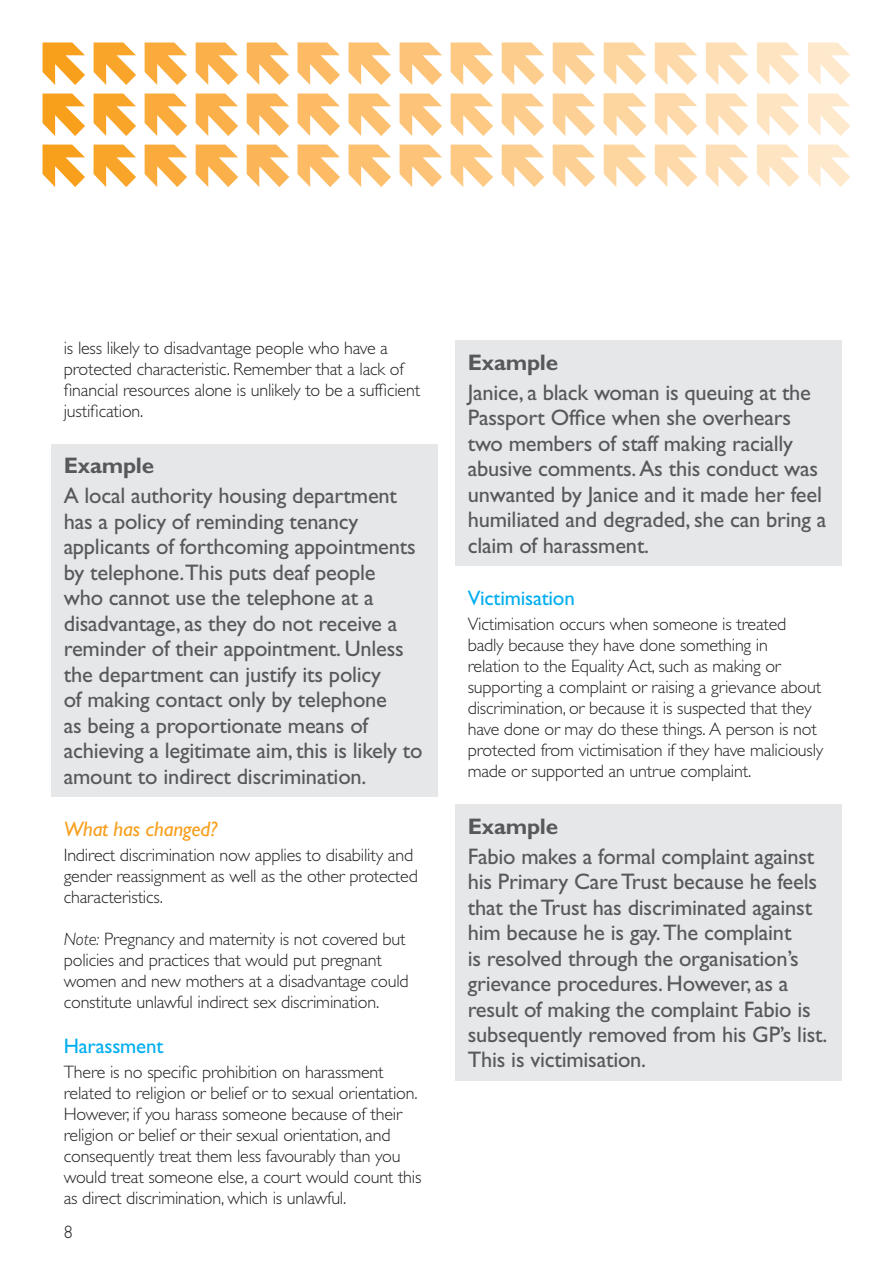
<style>
.page{position:relative;width:893px;height:1263px;background:#fff}
.page>*{position:absolute;margin:0;border:0;box-sizing:border-box;transform-origin:0 0}
.t1{font:22.5px/25.5px "Gill Sans";letter-spacing:-.01em;color:#57585a}
.t2{font:700 22.5px "Gill Sans";letter-spacing:-.01em;color:#57585a}
.t3{font:21px "Gill Sans";letter-spacing:-.01em;color:#00aeef}
.t4{font:italic 21px "Gill Sans";letter-spacing:-.01em;color:#f89f1c}
.t5{font:300 18px/21px "Gill Sans";letter-spacing:-.01em;color:#231f20}
.s1{font-style:italic}
</style>
<div class="page">
<div style="left:455px;top:340px;width:387px;height:226px;background:#e6e7e9"></div>
<div style="left:455px;top:804px;width:387px;height:276px;background:#e6e7e9"></div>
<div style="left:51px;top:444px;width:387px;height:353px;background:#e6e7e9"></div>
<svg style="left:297px;top:42px;width:43px;height:43px"></svg>
<svg style="left:297px;top:94px;width:43px;height:42px"></svg>
<svg style="left:297px;top:145px;width:43px;height:42px"></svg>
<svg style="left:349px;top:42px;width:42px;height:43px"></svg>
<svg style="left:349px;top:94px;width:42px;height:42px"></svg>
<svg style="left:349px;top:145px;width:42px;height:42px"></svg>
<svg style="left:400px;top:42px;width:42px;height:43px"></svg>
<svg style="left:400px;top:94px;width:42px;height:42px"></svg>
<svg style="left:400px;top:145px;width:42px;height:42px"></svg>
<svg style="left:451px;top:42px;width:42px;height:43px"></svg>
<svg style="left:451px;top:94px;width:42px;height:42px"></svg>
<svg style="left:451px;top:145px;width:42px;height:42px"></svg>
<svg style="left:502px;top:42px;width:42px;height:43px"></svg>
<svg style="left:502px;top:94px;width:42px;height:42px"></svg>
<svg style="left:502px;top:145px;width:42px;height:42px"></svg>
<svg style="left:553px;top:42px;width:42px;height:43px"></svg>
<svg style="left:553px;top:94px;width:42px;height:42px"></svg>
<svg style="left:553px;top:145px;width:42px;height:42px"></svg>
<svg style="left:604px;top:42px;width:42px;height:43px"></svg>
<svg style="left:604px;top:145px;width:42px;height:42px"></svg>
<svg style="left:655px;top:42px;width:42px;height:43px"></svg>
<svg style="left:655px;top:145px;width:42px;height:42px"></svg>
<svg style="left:706px;top:42px;width:42px;height:43px"></svg>
<svg style="left:706px;top:94px;width:42px;height:42px"></svg>
<svg style="left:706px;top:145px;width:42px;height:42px"></svg>
<svg style="left:757px;top:42px;width:42px;height:43px"></svg>
<svg style="left:757px;top:94px;width:42px;height:42px"></svg>
<svg style="left:757px;top:145px;width:42px;height:42px"></svg>
<svg style="left:808px;top:42px;width:42px;height:43px"></svg>
<svg style="left:808px;top:94px;width:42px;height:42px"></svg>
<svg style="left:808px;top:145px;width:42px;height:42px"></svg>
<svg style="left:43px;top:42px;width:42px;height:43px"></svg>
<svg style="left:43px;top:94px;width:42px;height:42px"></svg>
<svg style="left:43px;top:145px;width:42px;height:42px"></svg>
<svg style="left:94px;top:42px;width:42px;height:43px"></svg>
<svg style="left:94px;top:94px;width:42px;height:42px"></svg>
<svg style="left:94px;top:145px;width:42px;height:42px"></svg>
<svg style="left:145px;top:42px;width:42px;height:43px"></svg>
<svg style="left:145px;top:94px;width:42px;height:42px"></svg>
<svg style="left:145px;top:145px;width:42px;height:42px"></svg>
<svg style="left:196px;top:42px;width:42px;height:43px"></svg>
<svg style="left:196px;top:94px;width:42px;height:42px"></svg>
<svg style="left:196px;top:145px;width:42px;height:42px"></svg>
<svg style="left:247px;top:42px;width:42px;height:43px"></svg>
<svg style="left:247px;top:94px;width:42px;height:42px"></svg>
<svg style="left:247px;top:145px;width:42px;height:42px"></svg>
<svg style="left:604px;top:94px;width:42px;height:42px"></svg>
<svg style="left:655px;top:93px;width:42px;height:43px"></svg>
<p class="t5" style="left:64px;top:337px;width:358px">is less likely to disadvantage people who have a protected characteristic. Remember that a lack of financial resources alone is unlikely to be a sufficient justification.</p>
<h3 class="t2" style="left:64px;top:452px;width:92px">Example</h3>
<p class="t1" style="left:64px;top:483px;width:360px">A local authority housing department has a policy of reminding tenancy applicants of forthcoming appointments by telephone.This puts deaf people<br>who cannot use the telephone at a disadvantage, as they do not receive a reminder of their appointment. Unless the department can justify its policy<br>of making contact only by telephone<br>as being a proportionate means of achieving a legitimate aim, this is likely to amount to indirect discrimination.</p>
<h3 class="t4" style="left:64px;top:816px;width:155px">What has changed?</h3>
<p class="t5" style="left:64px;top:844px;width:356px">Indirect discrimination now applies to disability and gender reassignment as well as the other protected characteristics.</p>
<p class="t5" style="left:64px;top:928px;width:347px"><span class="s1">Note:</span> Pregnancy and maternity is not covered but policies and practices that would put pregnant women and new mothers at a disadvantage could constitute unlawful indirect sex discrimination.</p>
<h2 class="t3" style="left:64px;top:1034px;width:101px">Harassment</h2>
<p class="t5" style="left:64px;top:1062px;width:359px">There is no specific prohibition on harassment related to religion or belief or to sexual orientation.<br>However, if you harass someone because of their religion or belief or their sexual orientation, and consequently treat them less favourably than you would treat someone else, a court would count this as direct discrimination, which is unlawful.</p>
<p class="t5" style="left:64px;top:1222px;width:10px">8</p>
<h3 class="t2" style="left:468px;top:349px;width:92px">Example</h3>
<p class="t1" style="left:468px;top:380px;width:360px">Janice, a black woman is queuing at the Passport Office when she overhears two members of staff making racially abusive comments. As this conduct was unwanted by Janice and it made her feel humiliated and degraded, she can bring a claim of harassment.</p>
<h2 class="t3" style="left:468px;top:585px;width:109px">Victimisation</h2>
<p class="t5" style="left:468px;top:613px;width:357px">Victimisation occurs when someone is treated badly because they have done something in relation to the Equality Act, such as making or supporting a complaint or raising a grievance about discrimination, or because it is suspected that they have done or may do these things. A person is not protected from victimisation if they have maliciously made or supported an untrue complaint.</p>
<h3 class="t2" style="left:468px;top:813px;width:92px">Example</h3>
<p class="t1" style="left:468px;top:843px;width:361px">Fabio makes a formal complaint against his Primary Care Trust because he feels that the Trust has discriminated against him because he is gay.The complaint<br>is resolved through the organisation’s grievance procedures. However, as a result of making the complaint Fabio is subsequently removed from his GP’s list.<br>This is victimisation.</p>
</div>
